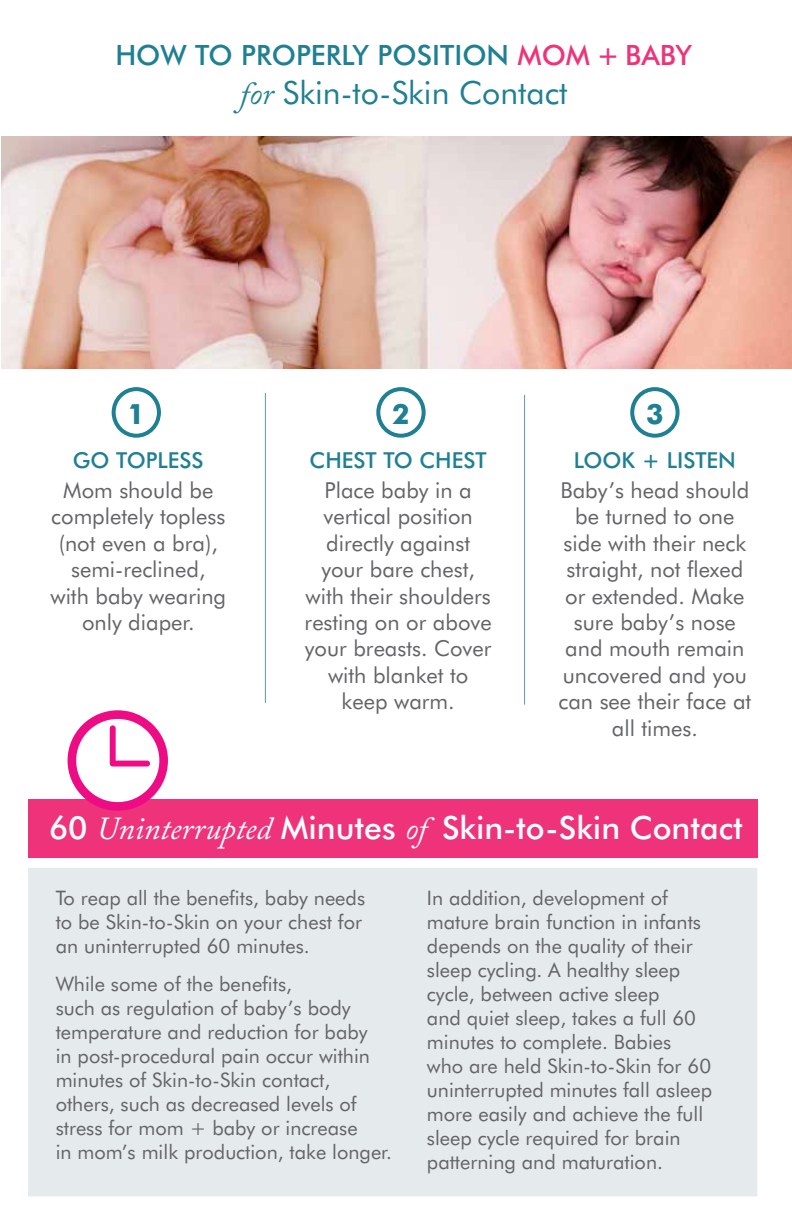
<style>
.page{position:relative;width:792px;height:1224px;background:#fff}
.page>*{position:absolute;margin:0;border:0;box-sizing:border-box;transform-origin:0 0}
.t1{font:500 32px "Futura BT";color:#fff}
.t2{font:32px "Futura BT";color:#1f8093}
.t3{font:500 28px "Futura BT";color:#1f8093}
.t4{font:700 28px "Futura BT";color:#1f8093}
.t5{font:22px/26.4px "Futura BT";color:#636466;text-align:center}
.t6{font:500 22px "Futura BT";color:#1f8093}
.t7{font:20px/24px "Futura BT";color:#636466}
.s1{color:#ee337a}
.s2{font-family:"Adobe Caslon Pro";font-style:italic}
.s3{font-family:"Adobe Caslon Pro";font-weight:400;font-style:italic}
</style>
<div class="page">
<div style="left:28px;top:868px;width:729px;height:328px;background:#e5eaed"></div>
<div style="left:28px;top:799px;width:729px;height:58px;background:#ee337a"></div>
<img style="left:2px;top:136px;width:789px;height:232px">
<hr style="left:265px;top:393px;width:1px;height:310px;background:#6296a7">
<hr style="left:524px;top:395px;width:1px;height:310px;background:#6296a7">
<div style="left:112px;top:387px;width:49px;height:51px;border:4px solid #1f8093;border-radius:50%"></div>
<div style="left:376px;top:387px;width:50px;height:51px;border:4px solid #1f8093;border-radius:50%"></div>
<div style="left:630px;top:387px;width:50px;height:51px;border:4px solid #1f8093;border-radius:50%"></div>
<svg style="left:68px;top:710px;width:100px;height:101px"></svg>
<h2 class="t3" style="left:115px;top:38px;width:578px">HOW TO PROPERLY POSITION <span class="s1">MOM + BABY</span></h2>
<h1 class="t2" style="left:240px;top:73px;width:329px"><span class="s2">for</span> Skin-to-Skin Contact</h1>
<h2 class="t4" style="left:128px;top:397px;width:19px">1</h2>
<p class="t6" style="left:73px;top:446px;width:132px">GO TOPLESS</p>
<p class="t5" style="left:50px;top:477px;width:177px">Mom should be completely topless (not even a bra), semi-reclined, with baby wearing only diaper.</p>
<h2 class="t4" style="left:392px;top:397px;width:19px">2</h2>
<h2 class="t4" style="left:646px;top:397px;width:19px">3</h2>
<p class="t6" style="left:310px;top:446px;width:179px">CHEST TO CHEST</p>
<p class="t5" style="left:305px;top:477px;width:189px">Place baby in a vertical position directly against your bare chest, with their shoulders resting on or above your breasts. Cover with blanket to keep warm.</p>
<p class="t6" style="left:574px;top:446px;width:164px">LOOK + LISTEN</p>
<p class="t5" style="left:559px;top:477px;width:194px">Baby’s head should be turned to one side with their neck straight, not flexed or extended. Make sure baby’s nose and mouth remain uncovered and you can see their face at all times.</p>
<h1 class="t1" style="left:49px;top:808px;width:695px">60 <span class="s3">Uninterrupted</span> Minutes <span class="s3">of</span> Skin-to-Skin Contact</h1>
<p class="t7" style="left:56px;top:886px;width:311px">To reap all the benefits, baby needs to be Skin-to-Skin on your chest for an uninterrupted 60 minutes.</p>
<p class="t7" style="left:56px;top:972px;width:338px">While some of the benefits,<br>such as regulation of baby’s body temperature and reduction for baby<br>in post-procedural pain occur within minutes of Skin-to-Skin contact, others, such as decreased levels of stress for mom + baby or increase<br>in mom’s milk production, take longer.</p>
<p class="t7" style="left:427px;top:886px;width:287px">In addition, development of mature brain function in infants depends on the quality of their sleep cycling. A healthy sleep cycle, between active sleep<br>and quiet sleep, takes a full 60 minutes to complete. Babies who are held Skin-to-Skin for 60 uninterrupted minutes fall asleep more easily and achieve the full sleep cycle required for brain patterning and maturation.</p>
</div>
